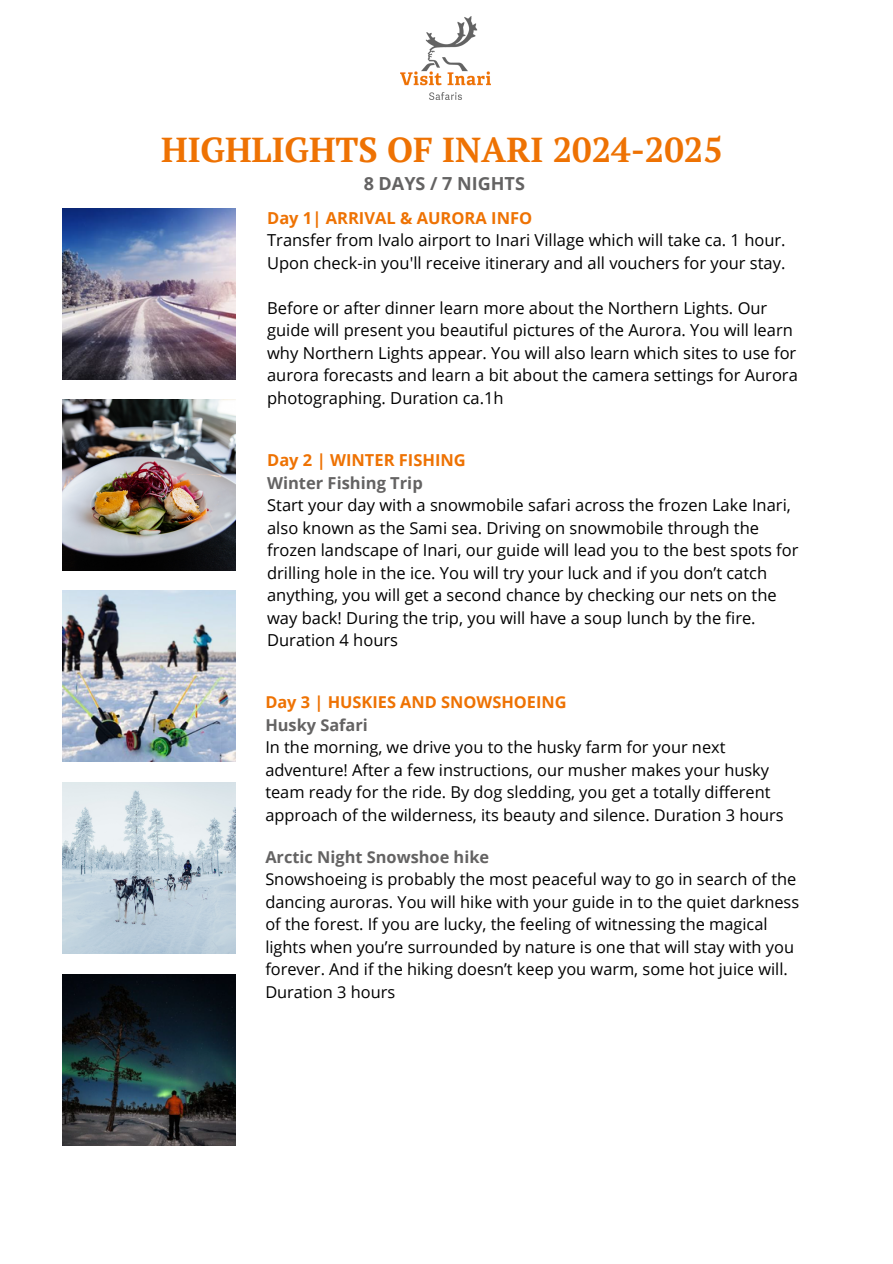
<style>
.page{position:relative;width:893px;height:1264px;background:#fff}
.page>*{position:absolute;margin:0;border:0;box-sizing:border-box;transform-origin:0 0}
.t1{font:700 34.5px "PT Serif";color:#ee7203}
.t2{font:700 18px "Open Sans";color:#646363}
.t3{font:16.5px/22.5px "Open Sans";color:#000}
.t4{font:700 16.5px "Open Sans";color:#ee7203}
.t5{font:700 16.5px "Open Sans";color:#646363}
.t6{font:16.35px/22.5px "Open Sans";color:#000}
.t7{font:700 16.35px "Open Sans";color:#646363}
.t8{font:700 16.35px "Open Sans";color:#ee7203}
</style>
<div class="page">
<img style="left:400px;top:17px;width:90px;height:83px">
<img style="left:62px;top:208px;width:173px;height:171px">
<img style="left:62px;top:400px;width:173px;height:171px">
<img style="left:62px;top:590px;width:173px;height:171px">
<img style="left:62px;top:782px;width:173px;height:171px">
<img style="left:62px;top:974px;width:173px;height:171px">
<p class="t1" style="left:161px;top:126px;width:563px">HIGHLIGHTS OF INARI 2024-2025</p>
<p class="t2" style="left:363px;top:170px;width:163px">8 DAYS / 7 NIGHTS</p>
<p class="t4" style="left:267px;top:206px;width:266px">Day 1| ARRIVAL &amp; AURORA INFO</p>
<p class="t3" style="left:267px;top:228px;width:520px">Transfer from Ivalo airport to Inari Village which will take ca. 1 hour.<br>Upon check-in you'll receive itinerary and all vouchers for your stay.</p>
<p class="t3" style="left:267px;top:296px;width:532px">Before or after dinner learn more about the Northern Lights. Our guide will present you beautiful pictures of the Aurora. You will learn why Northern Lights appear. You will also learn which sites to use for aurora forecasts and learn a bit about the camera settings for Aurora photographing. Duration ca.1h</p>
<p class="t4" style="left:267px;top:448px;width:200px">Day 2 | WINTER FISHING</p>
<p class="t5" style="left:267px;top:471px;width:157px">Winter Fishing Trip</p>
<p class="t3" style="left:267px;top:493px;width:533px">Start your day with a snowmobile safari across the frozen Lake Inari, also known as the Sami sea. Driving on snowmobile through the frozen landscape of Inari, our guide will lead you to the best spots for drilling hole in the ice. You will try your luck and if you don’t catch anything, you will get a second chance by checking our nets on the way back! During the trip, you will have a soup lunch by the fire.</p>
<p class="t3" style="left:267px;top:628px;width:132px">Duration 4 hours</p>
<p class="t8" style="left:265px;top:691px;width:303px">Day 3 | HUSKIES AND SNOWSHOEING</p>
<p class="t7" style="left:265px;top:713px;width:104px">Husky Safari</p>
<p class="t6" style="left:265px;top:736px;width:520px">In the morning, we drive you to the husky farm for your next adventure! After a few instructions, our musher makes your husky team ready for the ride. By dog sledding, you get a totally different approach of the wilderness, its beauty and silence. Duration 3 hours</p>
<p class="t7" style="left:265px;top:845px;width:225px">Arctic Night Snowshoe hike</p>
<p class="t6" style="left:265px;top:867px;width:535px">Snowshoeing is probably the most peaceful way to go in search of the dancing auroras. You will hike with your guide in to the quiet darkness of the forest. If you are lucky, the feeling of witnessing the magical lights when you’re surrounded by nature is one that will stay with you forever. And if the hiking doesn’t keep you warm, some hot juice will.</p>
<p class="t6" style="left:265px;top:980px;width:131px">Duration 3 hours</p>
</div>
